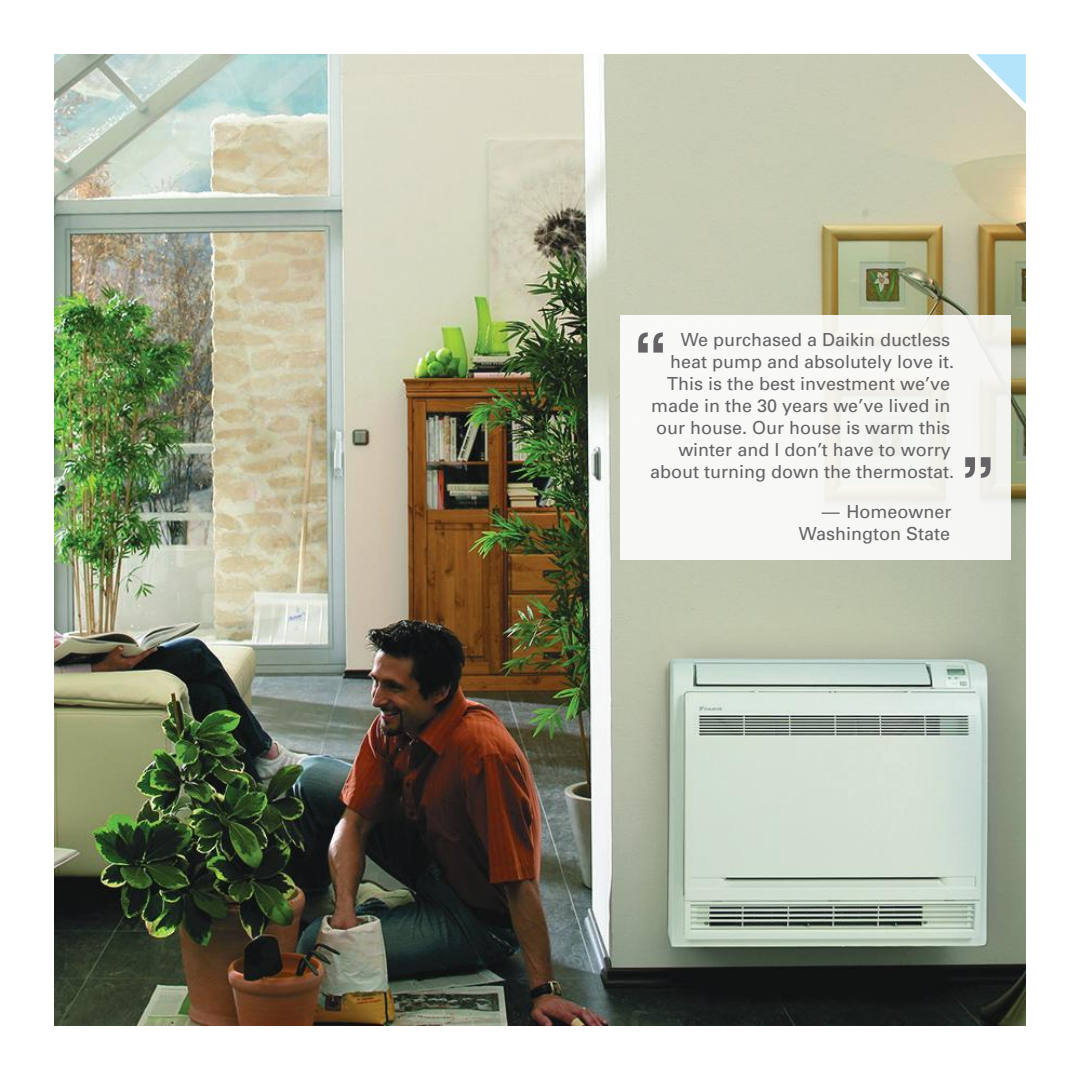
<style>
.page{position:relative;width:1080px;height:1080px;background:#fff}
.page>*{position:absolute;margin:0;border:0;box-sizing:border-box;transform-origin:0 0}
.t1{font:81px "Rockwell";color:#656365}
.t2{font:79px "Rockwell";color:#656365}
.t3{font:18px/22px "Univers";color:#656365;text-align:right}
</style>
<div class="page">
<img style="left:54px;top:54px;width:972px;height:972px">
<svg style="left:976px;top:54px;width:50px;height:50px;background:#c7dde0"></svg>
<div style="left:620px;top:315px;width:391px;height:245px;background:#f8f8f6"></div>
<h2 class="t2" style="left:631px;top:314px;width:40px">‘‘</h2>
<p class="t3" style="left:650px;top:328px;width:305px">We purchased a Daikin ductless heat pump and absolutely love it.<br>This is the best investment we’ve made in the 30 years we’ve lived in our house. Our house is warm this winter and I don’t have to worry about turning down the thermostat.</p>
<p class="t3" style="left:799px;top:500px;width:154px">— Homeowner<br>Washington State</p>
<h1 class="t1" style="left:958px;top:438px;width:41px">’’</h1>
</div>
